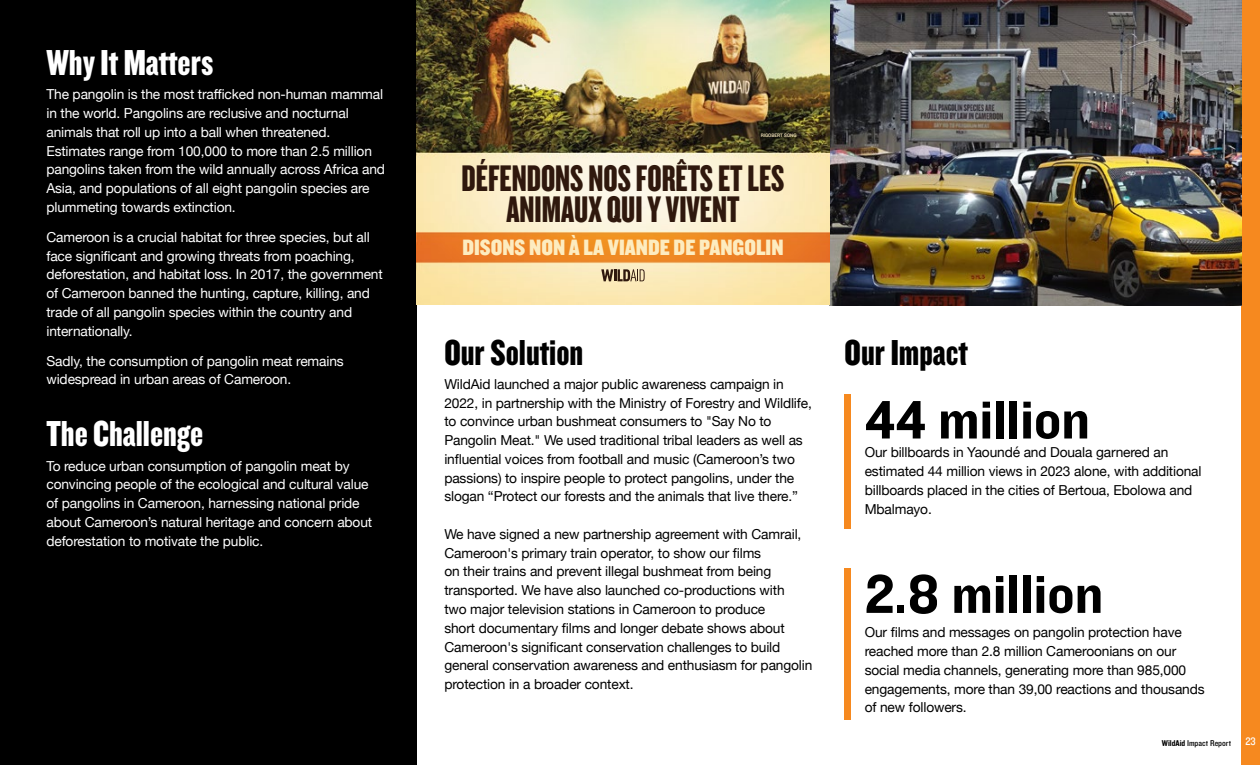
<style>
.page{position:relative;width:1260px;height:765px;background:#fff}
.page>*{position:absolute;margin:0;border:0;box-sizing:border-box;transform-origin:0 0}
.t1{font:56.25px "Knockout 51 Middleweight";color:#000}
.t2{font:38.5px/30.8px "Knockout 68 Full Featherwt";color:#2f180d;text-align:center}
.t3{font:37.5px "Knockout 69 Full Liteweight";color:#fff}
.t4{font:37.5px "Knockout 69 Full Liteweight";color:#000}
.t5{font:23.12px "Knockout 70 Full Welterwt";color:#fdecc0}
.t6{font:13.75px/18.8px "Helvetica Neue";letter-spacing:-.01em;color:#000}
.t7{font:13.75px/18.8px "Helvetica Neue";letter-spacing:-.01em;color:#fff}
.t8{font:11.25px "Knockout 30 Junior Welterwt";color:#fff}
.t9{font:8.75px "Knockout 30 Junior Welterwt";color:#000}
.t10{font:5.12px "Knockout 31 Junior Middlewt";color:#fdecc0}
.s1{font-family:"Knockout 50 Welterweight"}
</style>
<div class="page">
<div style="left:0;top:0;width:416px;height:765px;background:#000"></div>
<div style="left:1241px;top:0;width:19px;height:765px;background:#f6891f"></div>
<div style="left:845px;top:394px;width:6px;height:135px;background:#f6891f"></div>
<div style="left:845px;top:568px;width:6px;height:152px;background:#f6891f"></div>
<img style="left:416px;top:0;width:825px;height:305px">
<svg style="left:601px;top:269px;width:44px;height:12px"></svg>
<h3 class="t3" style="left:46px;top:39px;width:168px">Why It Matters</h3>
<p class="t7" style="left:46px;top:86px;width:340px">The pangolin is the most trafficked non-human mammal in the world. Pangolins are reclusive and nocturnal animals that roll up into a ball when threatened.<br>Estimates range from 100,000 to more than 2.5 million pangolins taken from the wild annually across Africa and Asia, and populations of all eight pangolin species are plummeting towards extinction.</p>
<p class="t7" style="left:46px;top:228px;width:338px">Cameroon is a crucial habitat for three species, but all face significant and growing threats from poaching, deforestation, and habitat loss. In 2017, the government of Cameroon banned the hunting, capture, killing, and trade of all pangolin species within the country and internationally.</p>
<p class="t7" style="left:46px;top:352px;width:299px">Sadly, the consumption of pangolin meat remains widespread in urban areas of Cameroon.</p>
<h3 class="t3" style="left:46px;top:410px;width:158px">The Challenge</h3>
<p class="t7" style="left:46px;top:457px;width:327px">To reduce urban consumption of pangolin meat by convincing people of the ecological and cultural value of pangolins in Cameroon, harnessing national pride about Cameroon’s natural heritage and concern about deforestation to motivate the public.</p>
<p class="t10" style="left:761px;top:132px;width:37px">RIGOBERT SONG</p>
<h2 class="t2" style="left:462px;top:162px;width:324px">DÉFENDONS NOS FORÊTS ET LES<br>ANIMAUX QUI Y VIVENT</h2>
<h3 class="t5" style="left:462px;top:233px;width:323px">DISONS NON À LA VIANDE DE PANGOLIN</h3>
<h3 class="t4" style="left:444px;top:329px;width:140px">Our Solution</h3>
<h3 class="t4" style="left:845px;top:329px;width:125px">Our Impact</h3>
<p class="t6" style="left:444px;top:375px;width:369px">WildAid launched a major public awareness campaign in 2022, in partnership with the Ministry of Forestry and Wildlife, to convince urban bushmeat consumers to "Say No to Pangolin Meat." We used traditional tribal leaders as well as influential voices from football and music (Cameroon’s two passions) to inspire people to protect pangolins, under the slogan “Protect our forests and the animals that live there.”</p>
<p class="t6" style="left:444px;top:525px;width:370px">We have signed a new partnership agreement with Camrail, Cameroon's primary train operator, to show our films<br>on their trains and prevent illegal bushmeat from being transported. We have also launched co-productions with<br>two major television stations in Cameroon to produce<br>short documentary films and longer debate shows about Cameroon's significant conservation challenges to build general conservation awareness and enthusiasm for pangolin protection in a broader context.</p>
<h1 class="t1" style="left:865px;top:382px;width:227px">44 million</h1>
<p class="t6" style="left:865px;top:444px;width:338px">Our billboards in Yaoundé and Douala garnered an estimated 44 million views in 2023 alone, with additional billboards placed in the cities of Bertoua, Ebolowa and Mbalmayo.</p>
<h1 class="t1" style="left:865px;top:556px;width:240px">2.8 million</h1>
<p class="t6" style="left:865px;top:624px;width:341px">Our films and messages on pangolin protection have reached more than 2.8 million Cameroonians on our social media channels, generating more than 985,000 engagements, more than 39,00 reactions and thousands of new followers.</p>
<p class="t9" style="left:1162px;top:737px;width:71px"><span class="s1">WildAid</span> Impact Report</p>
<p class="t8" style="left:1245px;top:734px;width:12px">23</p>
</div>
